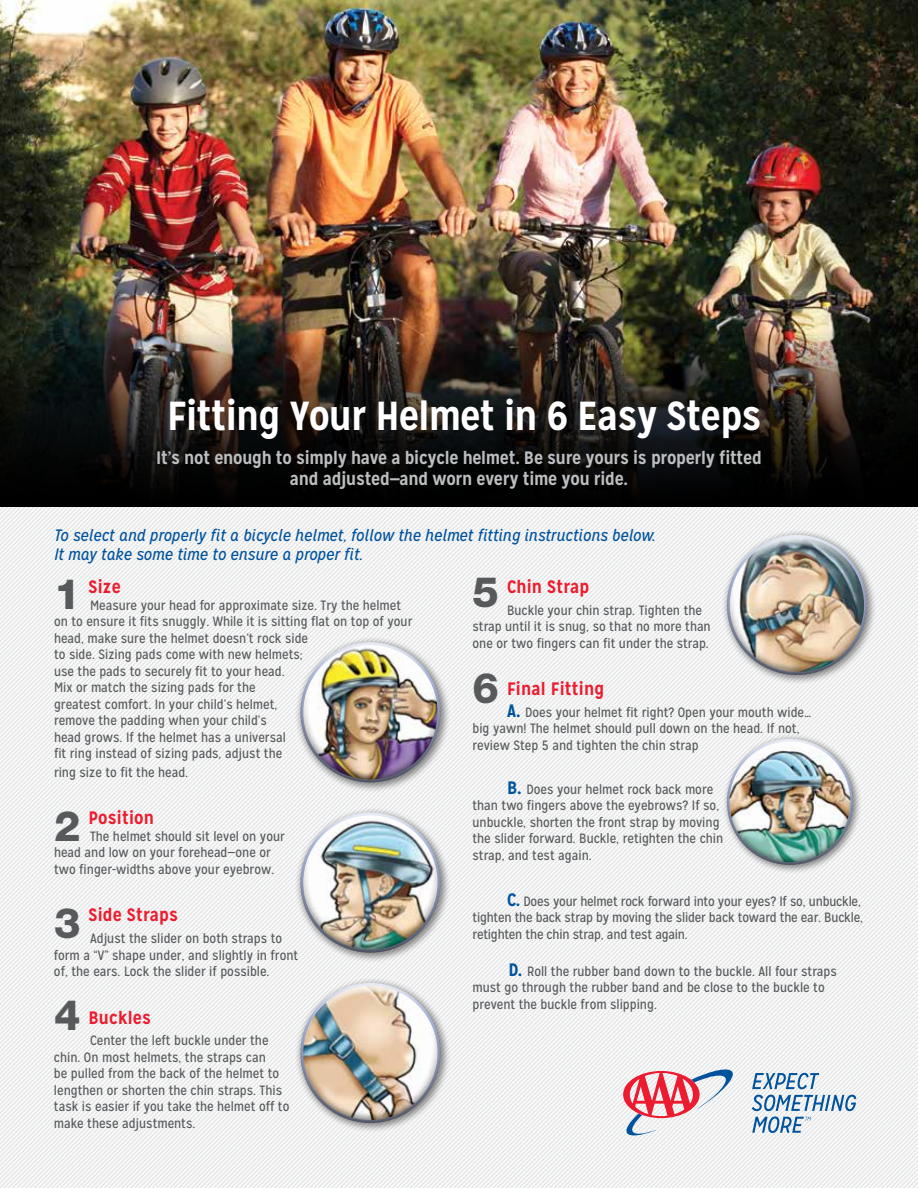
<style>
.page{position:relative;width:918px;height:1188px;background:#fff}
.page>*{position:absolute;margin:0;border:0;box-sizing:border-box;transform-origin:0 0}
.t1{font:800 42px "Helvetica Neue LT Std";color:#58595b}
.t2{font:700 40.5px "Mission Gothic";letter-spacing:-.02em;color:#fff}
.t3{font:700 18px/21px "Mission Gothic";letter-spacing:-.015em;color:#bcbec0;text-align:center}
.t4{font:700 18px "Mission Gothic";letter-spacing:.01em;color:#ed1c2e}
.t5{font:italic 16.5px/19.5px "Mission Gothic";color:#00529c}
.t6{font:13.5px/16.5px "Mission Gothic";color:#58595b}
.s1{font-weight:700;font-size:18px;color:#00529c}
</style>
<div class="page">
<img style="left:0;top:507px;width:918px;height:681px">
<img style="left:0;top:0;width:918px;height:332px">
<div style="left:295px;top:636px;width:156px;height:157px;background:#000;opacity:.46"></div>
<div style="left:300px;top:642px;width:142px;height:69px;background:#fff;opacity:.75"></div>
<div style="left:300px;top:673px;width:142px;height:111px;background:#000;opacity:.75"></div>
<div style="left:295px;top:977px;width:156px;height:157px;background:#000;opacity:.46"></div>
<div style="left:300px;top:982px;width:142px;height:70px;background:#fff;opacity:.75"></div>
<div style="left:300px;top:1013px;width:142px;height:112px;background:#000;opacity:.75"></div>
<div style="left:721px;top:529px;width:157px;height:157px;background:#000;opacity:.46"></div>
<div style="left:726px;top:534px;width:143px;height:70px;background:#fff;opacity:.75"></div>
<div style="left:726px;top:565px;width:143px;height:112px;background:#000;opacity:.75"></div>
<div style="left:722px;top:734px;width:140px;height:140px;background:#000;opacity:.46"></div>
<div style="left:727px;top:738px;width:128px;height:62px;background:#fff;opacity:.75"></div>
<div style="left:727px;top:766px;width:128px;height:101px;background:#000;opacity:.75"></div>
<img style="left:0;top:332px;width:918px;height:175px">
<div style="left:295px;top:807px;width:156px;height:156px;background:#000;opacity:.46"></div>
<div style="left:300px;top:812px;width:142px;height:69px;background:#fff;opacity:.75"></div>
<div style="left:300px;top:843px;width:142px;height:111px;background:#000;opacity:.75"></div>
<svg style="left:623px;top:1067px;width:113px;height:70px"></svg>
<svg style="left:752px;top:1073px;width:67px;height:16px"></svg>
<svg style="left:752px;top:1095px;width:104px;height:38px"></svg>
<h2 class="t2" style="left:167px;top:390px;width:596px">Fitting Your Helmet in 6 Easy Steps</h2>
<h3 class="t3" style="left:156px;top:447px;width:607px">It’s not enough to simply have a bicycle helmet. Be sure yours is properly fitted and adjusted—and worn every time you ride.</h3>
<p class="t5" style="left:54px;top:525px;width:603px">To select and properly fit a bicycle helmet, follow the helmet fitting instructions below.<br>It may take some time to ensure a proper fit.</p>
<h3 class="t4" style="left:89px;top:575px;width:34px">Size</h3>
<p class="t6" style="left:54px;top:597px;width:360px;text-indent:36px">Measure your head for approximate size. Try the helmet on to ensure it fits snuggly. While it is sitting flat on top of your head, make sure the helmet doesn’t rock side<br>to side. Sizing pads come with new helmets;<br>use the pads to securely fit to your head.<br>Mix or match the sizing pads for the<br>greatest comfort. In your child’s helmet,<br>remove the padding when your child’s<br>head grows. If the helmet has a universal<br>fit ring instead of sizing pads, adjust the</p>
<p class="t6" style="left:54px;top:764px;width:136px">ring size to fit the head.</p>
<h3 class="t4" style="left:89px;top:807px;width:67px">Position</h3>
<p class="t6" style="left:54px;top:828px;width:232px;text-indent:36px">The helmet should sit level on your head and low on your forehead—one or two finger-widths above your eyebrow.</p>
<h3 class="t4" style="left:89px;top:904px;width:91px">Side Straps</h3>
<p class="t6" style="left:54px;top:930px;width:246px;text-indent:36px">Adjust the slider on both straps to form a “V” shape under, and slightly in front of, the ears. Lock the slider if possible.</p>
<h3 class="t4" style="left:89px;top:1006px;width:64px">Buckles</h3>
<p class="t6" style="left:54px;top:1032px;width:237px;text-indent:36px">Center the left buckle under the chin. On most helmets, the straps can<br>be pulled from the back of the helmet to lengthen or shorten the chin straps. This task is easier if you take the helmet off to make these adjustments.</p>
<h1 class="t1" style="left:54px;top:569px;width:28px">1</h1>
<h1 class="t1" style="left:54px;top:801px;width:28px">2</h1>
<h1 class="t1" style="left:54px;top:898px;width:28px">3</h1>
<h1 class="t1" style="left:54px;top:990px;width:28px">4</h1>
<h1 class="t1" style="left:472px;top:567px;width:28px">5</h1>
<h3 class="t4" style="left:507px;top:575px;width:84px">Chin Strap</h3>
<p class="t6" style="left:472px;top:602px;width:240px;text-indent:35px">Buckle your chin strap. Tighten the strap until it is snug, so that no more than one or two fingers can fit under the strap.</p>
<h3 class="t4" style="left:507px;top:678px;width:99px">Final Fitting</h3>
<p class="t6" style="left:473px;top:704px;width:340px;text-indent:35px"><span class="s1">A.</span> Does your helmet fit right? Open your mouth wide… big yawn! The helmet should pull down on the head. If not, review Step 5 and tighten the chin strap</p>
<p class="t6" style="left:473px;top:781px;width:252px;text-indent:35px"><span class="s1">B.</span> Does your helmet rock back more than two fingers above the eyebrows? If so, unbuckle, shorten the front strap by moving the slider forward. Buckle, retighten the chin strap, and test again.</p>
<p class="t6" style="left:473px;top:893px;width:392px;text-indent:34px"><span class="s1">C.</span> Does your helmet rock forward into your eyes? If so, unbuckle, tighten the back strap by moving the slider back toward the ear. Buckle, retighten the chin strap, and test again.</p>
<p class="t6" style="left:473px;top:963px;width:366px;text-indent:36px"><span class="s1">D.</span> Roll the rubber band down to the buckle. All four straps must go through the rubber band and be close to the buckle to prevent the buckle from slipping.</p>
<h1 class="t1" style="left:472px;top:664px;width:28px">6</h1>
</div>
